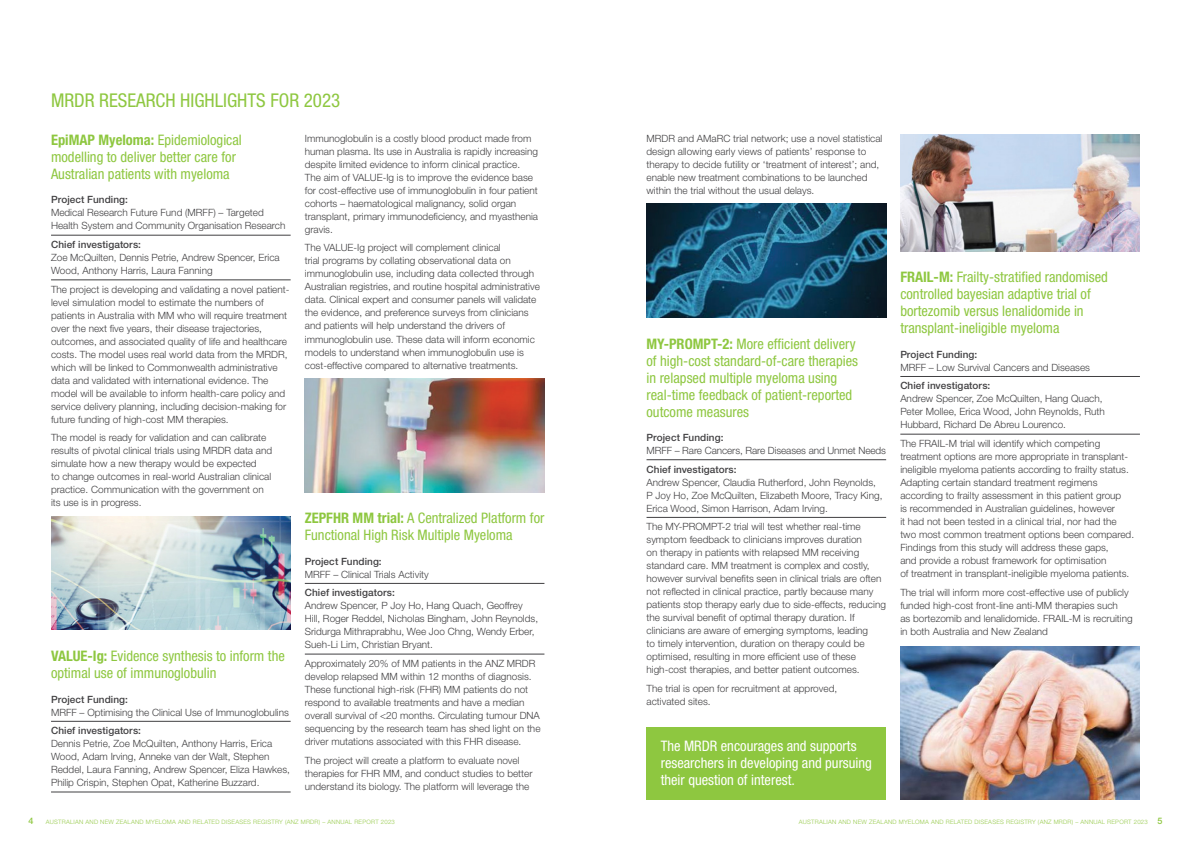
<style>
.page{position:relative;width:1191px;height:842px;background:#fff}
.page>*{position:absolute;margin:0;border:0;box-sizing:border-box;transform-origin:0 0}
.t1{font:condensed 19px "Helvetica Neue LT Pro";color:#8ec740}
.t2{font:condensed 14.5px/17px "Helvetica Neue LT Pro";color:#8ec740}
.t3{font:condensed 14.5px/17px "Helvetica Neue LT Pro";color:#fff}
.t4{font:300 10px/13px "Helvetica Neue LT Pro";color:#414042}
.t5{font:500 10px "Helvetica Neue LT Pro";letter-spacing:.01em;color:#414042}
.t6{font:500 9px "Helvetica Neue LT Pro";color:#8ec740}
.t7{font:300 6px "Helvetica Neue LT Pro";letter-spacing:.04em;color:#94c947}
.s1{font-weight:700}
.s2{font-weight:500;font-size:9px;color:#8ec740}
</style>
<div class="page">
<img style="left:900px;top:135px;width:240px;height:116px">
<hr style="left:900px;top:376px;width:240px;height:1px;background:#414042">
<hr style="left:900px;top:434px;width:240px;height:1px;background:#414042">
<img style="left:646px;top:204px;width:240px;height:113px">
<hr style="left:646px;top:459px;width:240px;height:1px;background:#414042">
<hr style="left:646px;top:517px;width:240px;height:1px;background:#414042">
<div style="left:646px;top:727px;width:240px;height:72px;background:#8ec740"></div>
<img style="left:305px;top:379px;width:239px;height:113px">
<hr style="left:305px;top:583px;width:239px;height:1px;background:#414042">
<hr style="left:305px;top:654px;width:239px;height:1px;background:#414042">
<hr style="left:51px;top:235px;width:240px;height:1px;background:#414042">
<hr style="left:51px;top:280px;width:240px;height:1px;background:#414042">
<img style="left:51px;top:516px;width:240px;height:114px">
<hr style="left:51px;top:721px;width:240px;height:1px;background:#414042">
<hr style="left:51px;top:792px;width:240px;height:1px;background:#414042">
<img style="left:900px;top:646px;width:240px;height:153px">
<h1 class="t1" style="left:51px;top:89px;width:291px">MRDR RESEARCH HIGHLIGHTS FOR 2023</h1>
<h2 class="t2" style="left:51px;top:131px;width:192px"><span class="s1">EpiMAP Myeloma:</span> Epidemiological modelling to deliver better care for<br>Australian patients with myeloma</h2>
<p class="t5" style="left:51px;top:194px;width:78px">Project Funding:</p>
<p class="t4" style="left:51px;top:206px;width:236px">Medical Research Future Fund (MRFF) – Targeted<br>Health System and Community Organisation Research</p>
<p class="t5" style="left:51px;top:238px;width:91px">Chief investigators:</p>
<p class="t4" style="left:51px;top:251px;width:230px">Zoe McQuilten, Dennis Petrie, Andrew Spencer, Erica<br>Wood, Anthony Harris, Laura Fanning</p>
<p class="t4" style="left:51px;top:282px;width:240px">The project is developing and validating a novel patient&shy;level simulation model to estimate the numbers of patients in Australia with MM who will require treatment over the next five years, their disease trajectories, outcomes, and associated quality of life and healthcare costs. The model uses real world data from the MRDR, which will be linked to Commonwealth administrative data and validated with international evidence. The model will be available to inform health-care policy and service delivery planning, including decision-making for future funding of high-cost MM therapies.</p>
<p class="t4" style="left:51px;top:431px;width:223px">The model is ready for validation and can calibrate results of pivotal clinical trials using MRDR data and simulate how a new therapy would be expected<br>to change outcomes in real-world Australian clinical practice. Communication with the government on its use is in progress.</p>
<h2 class="t2" style="left:51px;top:647px;width:235px"><span class="s1">VALUE-Ig:</span> Evidence synthesis to inform the optimal use of immunoglobulin</h2>
<p class="t5" style="left:51px;top:693px;width:78px">Project Funding:</p>
<p class="t4" style="left:51px;top:705px;width:239px">MRFF – Optimising the Clinical Use of Immunoglobulins</p>
<p class="t5" style="left:51px;top:725px;width:91px">Chief investigators:</p>
<p class="t4" style="left:51px;top:737px;width:240px">Dennis Petrie, Zoe McQuilten, Anthony Harris, Erica Wood, Adam Irving, Anneke van der Walt, Stephen Reddel, Laura Fanning, Andrew Spencer, Eliza Hawkes, Philip Crispin, Stephen Opat, Katherine Buzzard.</p>
<p class="t4" style="left:305px;top:132px;width:235px">Immunoglobulin is a costly blood product made from human plasma. Its use in Australia is rapidly increasing despite limited evidence to inform clinical practice.<br>The aim of VALUE-Ig is to improve the evidence base for cost-effective use of immunoglobulin in four patient cohorts – haematological malignancy, solid organ transplant, primary immunodeficiency, and myasthenia gravis.</p>
<p class="t4" style="left:305px;top:241px;width:237px">The VALUE-Ig project will complement clinical<br>trial programs by collating observational data on immunoglobulin use, including data collected through Australian registries, and routine hospital administrative data. Clinical expert and consumer panels will validate the evidence, and preference surveys from clinicians and patients will help understand the drivers of immunoglobulin use. These data will inform economic models to understand when immunoglobulin use is cost-effective compared to alternative treatments.</p>
<h2 class="t2" style="left:305px;top:509px;width:241px"><span class="s1">ZEPFHR MM trial:</span> A Centralized Platform for<br>Functional High Risk Multiple Myeloma</h2>
<p class="t5" style="left:305px;top:555px;width:78px">Project Funding:</p>
<p class="t4" style="left:305px;top:567px;width:125px">MRFF – Clinical Trials Activity</p>
<p class="t5" style="left:305px;top:587px;width:91px">Chief investigators:</p>
<p class="t4" style="left:305px;top:599px;width:235px">Andrew Spencer, P Joy Ho, Hang Quach, Geoffrey Hill, Roger Reddel, Nicholas Bingham, John Reynolds, Sridurga Mithraprabhu, Wee Joo Chng, Wendy Erber, Sueh-Li Lim, Christian Bryant.</p>
<p class="t4" style="left:305px;top:657px;width:237px">Approximately 20% of MM patients in the ANZ MRDR develop relapsed MM within 12 months of diagnosis.<br>These functional high-risk (FHR) MM patients do not respond to available treatments and have a median overall survival of &lt;20 months. Circulating tumour DNA sequencing by the research team has shed light on the driver mutations associated with this FHR disease.</p>
<p class="t4" style="left:305px;top:753px;width:229px">The project will create a platform to evaluate novel therapies for FHR MM, and conduct studies to better understand its biology. The platform will leverage the</p>
<p class="t4" style="left:646px;top:132px;width:237px">MRDR and AMaRC trial network; use a novel statistical design allowing early views of patients’ response to therapy to decide futility or ‘treatment of interest’; and, enable new treatment combinations to be launched within the trial without the usual delays.</p>
<h2 class="t2" style="left:646px;top:335px;width:213px"><span class="s1">MY-PROMPT-2:</span> More efficient delivery of high-cost standard-of-care therapies in relapsed multiple myeloma using real-time feedback of patient-reported outcome measures</h2>
<p class="t5" style="left:646px;top:431px;width:78px">Project Funding:</p>
<p class="t4" style="left:646px;top:444px;width:241px">MRFF – Rare Cancers, Rare Diseases and Unmet Needs</p>
<p class="t5" style="left:646px;top:463px;width:91px">Chief investigators:</p>
<p class="t4" style="left:646px;top:475px;width:237px">Andrew Spencer, Claudia Rutherford, John Reynolds,<br>P Joy Ho, Zoe McQuilten, Elizabeth Moore, Tracy King,<br>Erica Wood, Simon Harrison, Adam Irving.</p>
<p class="t4" style="left:646px;top:520px;width:241px">The MY-PROMPT-2 trial will test whether real-time symptom feedback to clinicians improves duration<br>on therapy in patients with relapsed MM receiving standard care. MM treatment is complex and costly, however survival benefits seen in clinical trials are often not reflected in clinical practice, partly because many patients stop therapy early due to side-effects, reducing the survival benefit of optimal therapy duration. If clinicians are aware of emerging symptoms, leading<br>to timely intervention, duration on therapy could be optimised, resulting in more efficient use of these high-cost therapies, and better patient outcomes.</p>
<p class="t4" style="left:646px;top:682px;width:192px">The trial is open for recruitment at approved, activated sites.</p>
<h2 class="t3" style="left:660px;top:737px;width:213px">The MRDR encourages and supports researchers in developing and pursuing their question of interest.</h2>
<h2 class="t2" style="left:900px;top:269px;width:209px"><span class="s1">FRAIL-M:</span> Frailty-stratified randomised controlled bayesian adaptive trial of bortezomib versus lenalidomide in transplant-ineligible myeloma</h2>
<p class="t5" style="left:900px;top:348px;width:78px">Project Funding:</p>
<p class="t4" style="left:900px;top:360px;width:191px">MRFF – Low Survival Cancers and Diseases</p>
<p class="t5" style="left:900px;top:380px;width:91px">Chief investigators:</p>
<p class="t4" style="left:900px;top:392px;width:206px">Andrew Spencer, Zoe McQuilten, Hang Quach,<br>Peter Mollee, Erica Wood, John Reynolds, Ruth<br>Hubbard, Richard De Abreu Lourenco.</p>
<p class="t4" style="left:900px;top:437px;width:235px">The FRAIL-M trial will identify which competing treatment options are more appropriate in transplant&shy;ineligible myeloma patients according to frailty status.<br>Adapting certain standard treatment regimens according to frailty assessment in this patient group<br>is recommended in Australian guidelines, however<br>it had not been tested in a clinical trial, nor had the two most common treatment options been compared.<br>Findings from this study will address these gaps,<br>and provide a robust framework for optimisation<br>of treatment in transplant-ineligible myeloma patients.</p>
<p class="t4" style="left:900px;top:585px;width:234px">The trial will inform more cost-effective use of publicly funded high-cost front-line anti-MM therapies such<br>as bortezomib and lenalidomide. FRAIL-M is recruiting in both Australia and New Zealand</p>
<p class="t6" style="left:28px;top:816px;width:7px">4</p>
<p class="t7" style="left:46px;top:818px;width:350px">AUSTRALIAN AND NEW ZEALAND MYELOMA AND RELATED DISEASES REGISTRY (ANZ MRDR) – ANNUAL REPORT 2023</p>
<p class="t7" style="left:799px;top:818px;width:365px">AUSTRALIAN AND NEW ZEALAND MYELOMA AND RELATED DISEASES REGISTRY (ANZ MRDR) – ANNUAL REPORT 2023 <span class="s2">5</span></p>
</div>
